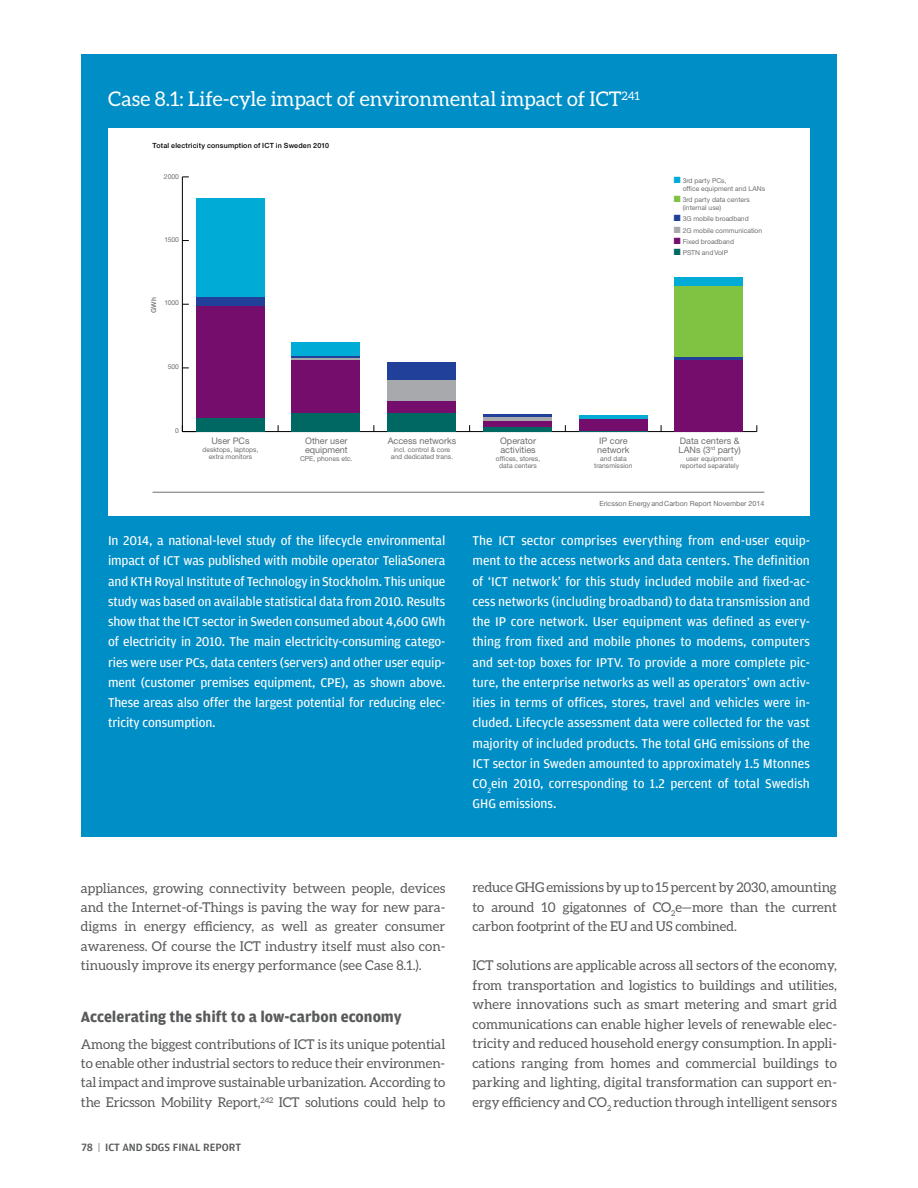
<style>
.page{position:relative;width:918px;height:1188px;background:#fff}
.page>*{position:absolute;margin:0;border:0;box-sizing:border-box;transform-origin:0 0}
.t1{font:20.25px "Aleo";color:#fff}
.t2{font:700 15.75px "Amplitude";color:#58595b}
.t3{font:13.5px/20.2px "Amplitude";letter-spacing:-.01em;color:#fff;text-align:justify}
.t4{font:13.5px/19.5px "Aleo";color:#58595b;text-align:justify}
.t5{font:500 11.25px "Amplitude";color:#58595b}
.t6{font:9px/8.4px "Ericsson Sans";color:#6d6e71}
.t7{font:500 7.05px "Ericsson Sans";letter-spacing:.025em;color:#000}
.t8{font:7.05px "Ericsson Sans";color:#6d6e71}
.t9{font:6.75px/6.8px "Ericsson Sans";color:#6d6e71;text-align:center}
.t10{font:500 6.75px "Ericsson Sans";color:#6d6e71}
.s1{color:#00abd6}
.s2{color:#80c342}
.s3{color:#21409a}
.s4{color:#a7a9ac}
.s5{color:#750d6c}
.s6{color:#006862}
.s7{font-weight:300}
</style>
<div class="page">
<div style="left:81px;top:54px;width:756px;height:783px;background:#008ec6"></div>
<div style="left:108px;top:129px;width:702px;height:387px;background:#fff"></div>
<hr style="left:153px;top:492px;width:611px;height:1px;background:#6d6e71">
<hr style="left:182px;top:431px;width:575px;height:1px;background:#000">
<hr style="left:182px;top:177px;width:1px;height:255px;background:#000">
<div style="left:196px;top:198px;width:69px;height:100px;background:#00abd6"></div>
<div style="left:292px;top:342px;width:68px;height:14px;background:#00abd6"></div>
<hr style="left:579px;top:416px;width:69px;height:3px;background:#00abd6">
<div style="left:674px;top:277px;width:69px;height:9px;background:#00abd6"></div>
<div style="left:674px;top:286px;width:69px;height:72px;background:#80c342"></div>
<div style="left:196px;top:298px;width:69px;height:8px;background:#21409a"></div>
<hr style="left:292px;top:356px;width:68px;height:3px;background:#21409a">
<div style="left:387px;top:363px;width:69px;height:17px;background:#21409a"></div>
<svg style="left:483px;top:414px;width:69px;height:4px"></svg>
<hr style="left:674px;top:358px;width:69px;height:2px;background:#21409a">
<hr style="left:292px;top:359px;width:68px;height:1px;background:#a7a9ac">
<div style="left:387px;top:380px;width:69px;height:22px;background:#a7a9ac"></div>
<hr style="left:483px;top:418px;width:69px;height:3px;background:#a7a9ac">
<div style="left:196px;top:306px;width:69px;height:112px;background:#750d6c"></div>
<div style="left:292px;top:360px;width:68px;height:53px;background:#750d6c"></div>
<div style="left:387px;top:402px;width:69px;height:11px;background:#750d6c"></div>
<div style="left:483px;top:421px;width:69px;height:6px;background:#750d6c"></div>
<div style="left:579px;top:419px;width:69px;height:13px;background:#750d6c"></div>
<div style="left:674px;top:360px;width:69px;height:72px;background:#750d6c"></div>
<div style="left:196px;top:418px;width:69px;height:14px;background:#006862"></div>
<div style="left:292px;top:413px;width:68px;height:19px;background:#006862"></div>
<div style="left:387px;top:413px;width:69px;height:19px;background:#006862"></div>
<div style="left:483px;top:427px;width:69px;height:5px;background:#006862"></div>
<h1 class="t1" style="left:108px;top:88px;width:534px">Case 8.1: Life-cyle impact of environmental impact of ICT<sup>241</sup></h1>
<p class="t7" style="left:153px;top:141px;width:178px">Total electricity consumption of ICT in Sweden 2010</p>
<p class="t9" style="left:164px;top:173px;width:17px">2000</p>
<p class="t9" style="left:164px;top:236px;width:16px">1500</p>
<p class="t10" style="left:150px;top:313px;width:17px;rotate:-90deg">GWh</p>
<p class="t9" style="left:164px;top:300px;width:16px">1000</p>
<p class="t9" style="left:168px;top:363px;width:13px">500</p>
<p class="t9" style="left:175px;top:427px;width:5px">0</p>
<p class="t6" style="left:211px;top:437px;width:40px">User PCs</p>
<p class="t9" style="left:202px;top:447px;width:58px">desktops, laptops, extra monitors</p>
<p class="t6" style="left:305px;top:437px;width:44px">Other user equipment</p>
<p class="t9" style="left:300px;top:455px;width:54px">CPE, phones etc.</p>
<p class="t6" style="left:388px;top:437px;width:70px">Access networks</p>
<p class="t9" style="left:391px;top:447px;width:64px">incl. control &amp; core and dedicated trans.</p>
<p class="t6" style="left:500px;top:437px;width:37px">Operator activities</p>
<p class="t9" style="left:496px;top:455px;width:46px">offices, stores, data centers</p>
<p class="t9" style="left:683px;top:177px;width:84px;line-height:7.9px;text-align:left;text-indent:-9px"><span class="s1">■</span> 3rd party PCs,<br>office equipment and LANs</p>
<p class="t9" style="left:683px;top:196px;width:69px;line-height:7.9px;text-align:left;text-indent:-9px"><span class="s2">■</span> 3rd party data centers (internal use)</p>
<p class="t9" style="left:674px;top:216px;width:76px"><span class="s3">■</span> 3G mobile broadband</p>
<p class="t9" style="left:674px;top:227px;width:90px"><span class="s4">■</span> 2G mobile communication</p>
<p class="t9" style="left:674px;top:238px;width:62px"><span class="s5">■</span> Fixed broadband</p>
<p class="t9" style="left:674px;top:249px;width:56px"><span class="s6">■</span> PSTN and VoIP</p>
<p class="t6" style="left:597px;top:437px;width:34px">IP core network</p>
<p class="t9" style="left:594px;top:455px;width:40px">and data transmission</p>
<p class="t6" style="left:678px;top:437px;width:64px">Data centers &amp;<br>LANs (3<sup>rd</sup> party)</p>
<p class="t9" style="left:680px;top:455px;width:61px">user equipment reported separately</p>
<p class="t8" style="left:599px;top:499px;width:166px">Ericsson EnergyandCarbon Report November 2014</p>
<p class="t3" style="left:108px;top:531px;width:339px">In 2014, a national-level study of the lifecycle environmental impact of ICT was published with mobile operator TeliaSonera and KTH Royal Institute of Technology in Stockholm. This unique study was based on available statistical data from 2010. Results show that the ICT sector in Sweden consumed about 4,600 GWh of electricity in 2010. The main electricity-consuming catego&shy;ries were user PCs, data centers (servers) and other user equip&shy;ment (customer premises equipment, CPE), as shown above.<br>These areas also offer the largest potential for reducing elec&shy;tricity consumption.</p>
<p class="t3" style="left:472px;top:531px;width:339px">The ICT sector comprises everything from end-user equip&shy;ment to the access networks and data centers. The definition of ‘ICT network’ for this study included mobile and fixed-ac&shy;cess networks (including broadband) to data transmission and the IP core network. User equipment was defined as every&shy;thing from fixed and mobile phones to modems, computers and set-top boxes for IPTV. To provide a more complete pic&shy;ture, the enterprise networks as well as operators’ own activ&shy;ities in terms of offices, stores, travel and vehicles were in&shy;cluded. Lifecycle assessment data were collected for the vast majority of included products. The total GHG emissions of the ICT sector in Sweden amounted to approximately 1.5 Mtonnes CO<sub>2</sub>ein 2010, corresponding to 1.2 percent of total Swedish GHG emissions.</p>
<p class="t4" style="left:81px;top:878px;width:366px">appliances, growing connectivity between people, devices and the Internet-of-Things is paving the way for new para&shy;digms in energy efficiency, as well as greater consumer awareness. Of course the ICT industry itself must also con&shy;tinuously improve its energy performance (see Case 8.1.).</p>
<p class="t2" style="left:81px;top:1008px;width:322px">Accelerating the shift to a low-carbon economy</p>
<p class="t4" style="left:81px;top:1034px;width:366px">Among the biggest contributions of ICT is its unique potential to enable other industrial sectors to reduce their environmen&shy;tal impact and improve sustainable urbanization. According to the Ericsson Mobility Report,<sup>242</sup> ICT solutions could help to</p>
<p class="t5" style="left:82px;top:1141px;width:161px">78 <span class="s7">|</span> ICT AND SDGS FINAL REPORT</p>
<p class="t4" style="left:472px;top:878px;width:366px">reduce GHG emissions by up to 15 percent by 2030, amounting to around 10 gigatonnes of CO<sub>2</sub>e—more than the current carbon footprint of the EU and US combined.</p>
<p class="t4" style="left:472px;top:956px;width:366px">ICT solutions are applicable across all sectors of the economy, from transportation and logistics to buildings and utilities, where innovations such as smart metering and smart grid communications can enable higher levels of renewable elec&shy;tricity and reduced household energy consumption. In appli&shy;cations ranging from homes and commercial buildings to parking and lighting, digital transformation can support en&shy;ergy efficiency and CO<sub>2</sub> reduction through intelligent sensors</p>
</div>
